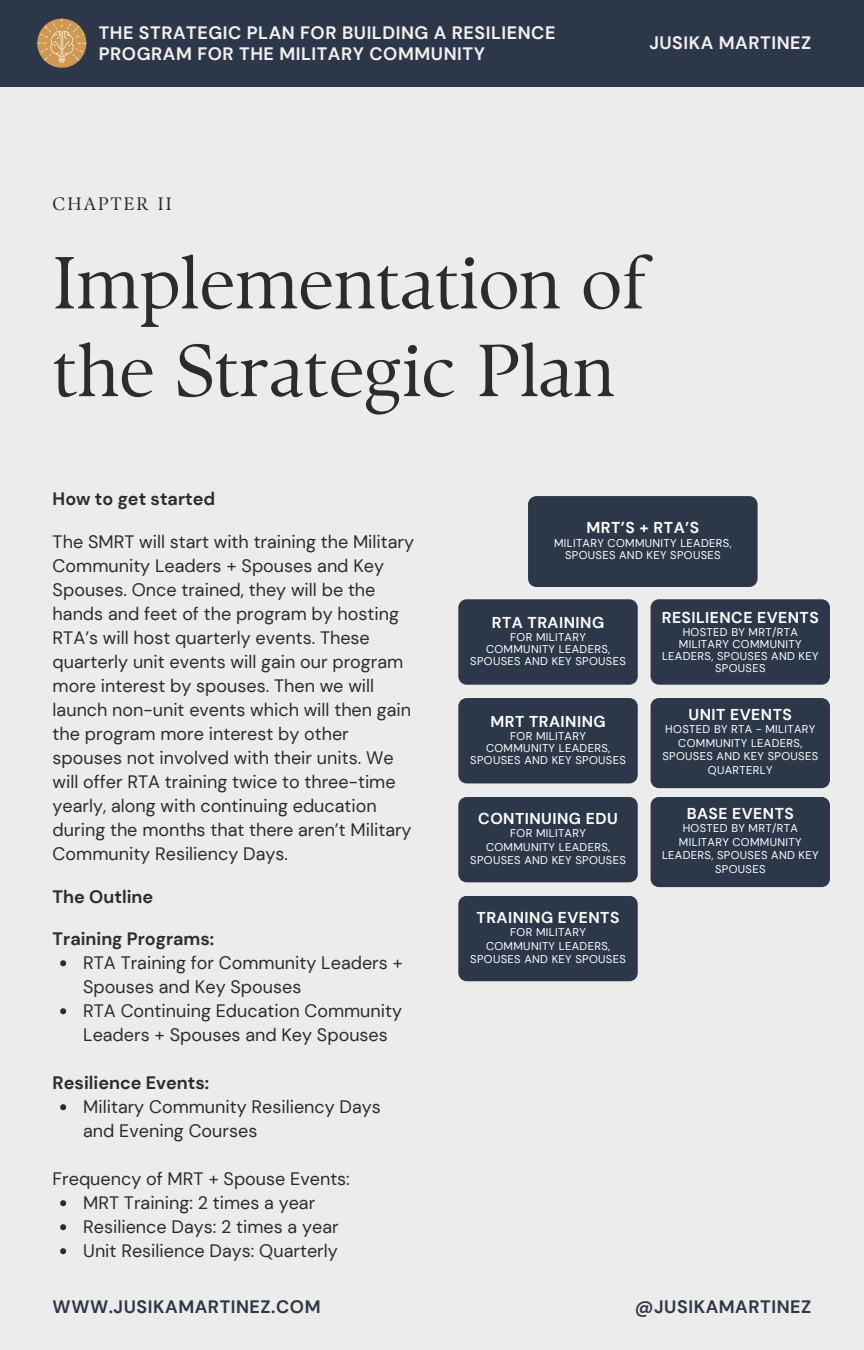
<style>
.page{position:relative;width:864px;height:1350px;background:#ececea}
.page>*{position:absolute;margin:0;border:0;box-sizing:border-box;transform-origin:0 0}
.t1{font:73.58px "TY Serif D";color:#2b2c30}
.t2{font:18px/24.1px "DM Sans";color:#2b2c30}
.t3{font:700 18px/20.9px "DM Sans";letter-spacing:.03em;color:#f4f0eb}
.t4{font:700 18px "DM Sans";color:#2b2c30}
.t5{font:700 18px "DM Sans";letter-spacing:.03em;color:#2c3749}
.t6{font:18px "TY Serif D";letter-spacing:.12em;color:#2b2c30}
.t7{font:700 15.75px "DM Sans";letter-spacing:.03em;color:#fff}
.t8{font:11.25px/13.5px "DM Sans";letter-spacing:.03em;color:#fff;text-align:center}
</style>
<div class="page">
<div style="left:0;top:0;width:864px;height:86px;background:#2c3749"></div>
<div style="left:528px;top:496px;width:230px;height:91px;background:#2c3749"></div>
<svg style="left:60px;top:960px;width:6px;height:6px"></svg>
<svg style="left:60px;top:1008px;width:6px;height:6px"></svg>
<svg style="left:60px;top:1104px;width:6px;height:6px"></svg>
<svg style="left:60px;top:1200px;width:6px;height:6px"></svg>
<svg style="left:60px;top:1224px;width:6px;height:6px"></svg>
<svg style="left:60px;top:1248px;width:6px;height:6px"></svg>
<div style="left:458px;top:599px;width:180px;height:86px;background:#2c3749"></div>
<div style="left:651px;top:599px;width:179px;height:86px;background:#2c3749"></div>
<div style="left:458px;top:698px;width:180px;height:85px;background:#2c3749"></div>
<div style="left:458px;top:797px;width:180px;height:85px;background:#2c3749"></div>
<div style="left:458px;top:896px;width:180px;height:85px;background:#2c3749"></div>
<div style="left:651px;top:698px;width:179px;height:90px;background:#2c3749"></div>
<div style="left:651px;top:797px;width:179px;height:90px;background:#2c3749"></div>
<svg style="left:37px;top:19px;width:49px;height:49px"></svg>
<p class="t3" style="left:99px;top:22px;width:458px">THE STRATEGIC PLAN FOR BUILDING A RESILIENCE<br>PROGRAM FOR THE MILITARY COMMUNITY</p>
<p class="t6" style="left:53px;top:193px;width:121px">CHAPTER II</p>
<p class="t3" style="left:649px;top:33px;width:163px">JUSIKA MARTINEZ</p>
<p class="t1" style="left:53px;top:239px;width:597px">Implementation of</p>
<p class="t1" style="left:53px;top:326px;width:564px">the Strategic Plan</p>
<p class="t4" style="left:53px;top:488px;width:164px">How to get started</p>
<p class="t2" style="left:53px;top:530px;width:363px">The SMRT will start with training the Military Community Leaders + Spouses and Key Spouses. Once trained, they will be the hands and feet of the program by hosting RTA’s will host quarterly events. These quarterly unit events will gain our program more interest by spouses. Then we will launch non-unit events which will then gain the program more interest by other spouses not involved with their units. We will offer RTA training twice to three-time yearly, along with continuing education during the months that there aren’t Military Community Resiliency Days.</p>
<p class="t4" style="left:53px;top:885px;width:102px">The Outline</p>
<p class="t4" style="left:53px;top:927px;width:163px">Training Programs:</p>
<p class="t2" style="left:83px;top:951px;width:321px">RTA Training for Community Leaders +<br>Spouses and Key Spouses</p>
<p class="t2" style="left:83px;top:999px;width:320px">RTA Continuing Education Community<br>Leaders + Spouses and Key Spouses</p>
<p class="t4" style="left:53px;top:1071px;width:158px">Resilience Events:</p>
<p class="t2" style="left:83px;top:1095px;width:299px">Military Community Resiliency Days and Evening Courses</p>
<p class="t2" style="left:53px;top:1167px;width:299px">Frequency of MRT + Spouse Events:</p>
<p class="t2" style="left:83px;top:1191px;width:234px">MRT Training: 2 times a year</p>
<p class="t2" style="left:83px;top:1215px;width:257px">Resilience Days: 2 times a year</p>
<p class="t2" style="left:83px;top:1239px;width:256px">Unit Resilience Days: Quarterly</p>
<p class="t5" style="left:53px;top:1295px;width:270px">WWW.JUSIKAMARTINEZ.COM</p>
<p class="t7" style="left:586px;top:518px;width:114px">MRT’S + RTA’S</p>
<p class="t8" style="left:554px;top:536px;width:179px">MILITARY COMMUNITY LEADERS,</p>
<p class="t8" style="left:565px;top:548px;width:157px">SPOUSES AND KEY SPOUSES</p>
<p class="t7" style="left:492px;top:612px;width:114px">RTA TRAINING</p>
<p class="t8" style="left:510px;top:631px;width:77px">FOR MILITARY</p>
<p class="t8" style="left:470px;top:644px;width:157px;line-height:11.7px">COMMUNITY LEADERS,<br>SPOUSES AND KEY SPOUSES</p>
<p class="t7" style="left:490px;top:711px;width:117px">MRT TRAINING</p>
<p class="t8" style="left:510px;top:730px;width:77px">FOR MILITARY</p>
<p class="t8" style="left:470px;top:742px;width:157px;line-height:11.7px">COMMUNITY LEADERS,<br>SPOUSES AND KEY SPOUSES</p>
<p class="t7" style="left:478px;top:808px;width:141px">CONTINUING EDU</p>
<p class="t8" style="left:510px;top:827px;width:77px">FOR MILITARY</p>
<p class="t8" style="left:470px;top:840px;width:157px">COMMUNITY LEADERS,<br>SPOUSES AND KEY SPOUSES</p>
<p class="t7" style="left:477px;top:907px;width:144px">TRAINING EVENTS</p>
<p class="t8" style="left:510px;top:926px;width:77px">FOR MILITARY</p>
<p class="t8" style="left:470px;top:939px;width:157px">COMMUNITY LEADERS,<br>SPOUSES AND KEY SPOUSES</p>
<p class="t7" style="left:662px;top:607px;width:158px">RESILIENCE EVENTS</p>
<p class="t8" style="left:662px;top:627px;width:158px;line-height:11.7px">HOSTED BY MRT/RTA<br>MILITARY COMMUNITY<br>LEADERS, SPOUSES AND KEY<br>SPOUSES</p>
<p class="t7" style="left:689px;top:704px;width:105px">UNIT EVENTS</p>
<p class="t8" style="left:662px;top:723px;width:157px">HOSTED BY RTA - MILITARY<br>COMMUNITY LEADERS,<br>SPOUSES AND KEY SPOUSES<br>QUARTERLY</p>
<p class="t7" style="left:687px;top:803px;width:109px">BASE EVENTS</p>
<p class="t8" style="left:662px;top:822px;width:158px">HOSTED BY MRT/RTA<br>MILITARY COMMUNITY<br>LEADERS, SPOUSES AND KEY<br>SPOUSES</p>
<p class="t5" style="left:635px;top:1295px;width:178px">@JUSIKAMARTINEZ</p>
</div>
